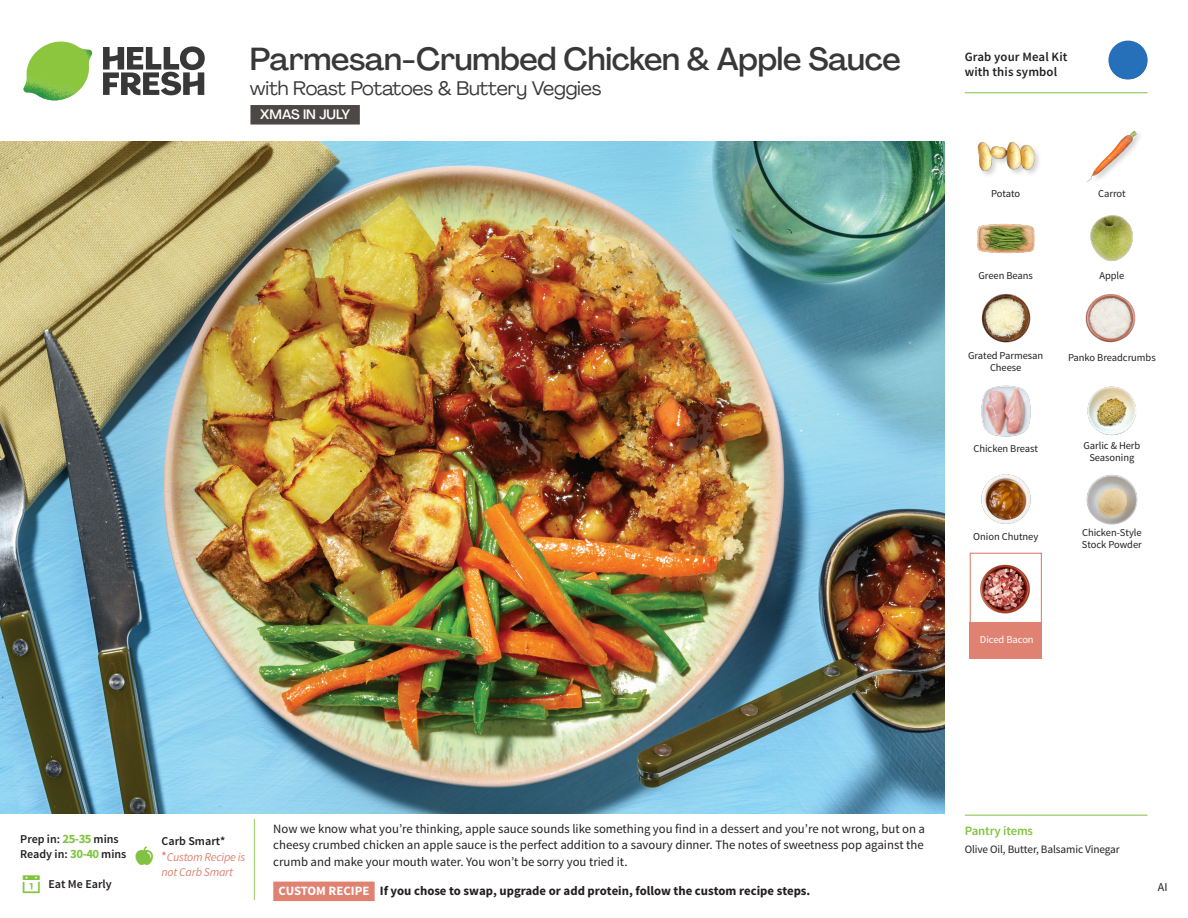
<style>
.page{position:relative;width:1188px;height:918px;background:#fff}
.page>*{position:absolute;margin:0;border:0;box-sizing:border-box;transform-origin:0 0}
._15_Titel_UK{font:500 31.5px "Agrandir";letter-spacing:-.01em;color:#383839}
._15_Titel_UK-2{font:19.5px "Agrandir";letter-spacing:-.01em;color:#383839}
.t1{font:500 13.5px "Agrandir";color:#fff}
.Step_6_Text_AU{font:12.75px/16.5px "Source Sans Pro";color:#231f20;text-align:justify}
.Step_6_Text_AU-2{font:700 12.75px "Source Sans Pro";color:#231f20}
.t2{font:600 12.75px/15px "Source Sans Pro";letter-spacing:.01em;color:#231f20}
._04_Headers_Front{font:600 12.75px "Source Sans Pro";letter-spacing:-.01em;color:#81c340}
._04_Intro{font:600 12px "Source Sans Pro";color:#231f20}
._04_Intro-2{font:italic 12px/14.4px "Source Sans Pro";letter-spacing:-.02em;color:#df8272}
.t3{font:12px "Source Sans Pro";color:#231f20}
._05_Pantry{font:11.25px "Source Sans Pro";letter-spacing:-.01em;color:#231f20}
._18_FRONT_ingredient{font:10.5px/12px "Source Sans Pro";letter-spacing:-.005em;color:#231f20}
._18_FRONT_ingredient-2{font:10.5px "Source Sans Pro";letter-spacing:-.005em;color:#fff}
.s1{font-weight:700;font-size:12.75px;color:#81c340}
.s2{font-weight:600;font-style:normal}
.s3{color:#fff}
</style>
<div class="page">
<svg style="left:103px;top:46px;width:102px;height:49px"></svg>
<img style="left:23px;top:42px;width:69px;height:59px">
<svg style="left:253px;top:818px;width:122px;height:84px"></svg>
<img style="left:0;top:142px;width:945px;height:672px">
<div style="left:970px;top:553px;width:72px;height:72px;border:1px solid #df8272"></div>
<div style="left:970px;top:623px;width:72px;height:36px;background:#df8272"></div>
<img style="left:980px;top:564px;width:50px;height:50px">
<div style="left:250px;top:105px;width:110px;height:20px;background:#4d4846"></div>
<img style="left:981px;top:293px;width:50px;height:50px">
<img style="left:1087px;top:386px;width:49px;height:50px">
<img style="left:981px;top:385px;width:50px;height:52px">
<img style="left:981px;top:474px;width:50px;height:50px">
<img style="left:1085px;top:294px;width:51px;height:49px">
<img style="left:977px;top:224px;width:57px;height:30px">
<img style="left:1090px;top:215px;width:43px;height:46px">
<div style="left:977px;top:141px;width:65px;height:37px;background:#231f20;opacity:.2"></div>
<img style="left:977px;top:141px;width:57px;height:37px">
<img style="left:1086px;top:130px;width:54px;height:52px">
<img style="left:1086px;top:474px;width:52px;height:51px">
<hr style="left:965px;top:815px;width:183px;height:1px;background:#81c340">
<svg style="left:1091px;top:40px;width:57px;height:54px"></svg>
<hr style="left:965px;top:92px;width:183px;height:1px;background:#81c340">
<p class="_15_Titel_UK" style="left:250px;top:40px;width:653px">Parmesan-Crumbed Chicken &amp; Apple Sauce</p>
<p class="_15_Titel_UK-2" style="left:250px;top:76px;width:353px">with Roast Potatoes &amp; Buttery Veggies</p>
<p class="t1" style="left:260px;top:106px;width:91px">XMAS IN JULY</p>
<p class="t2" style="left:965px;top:50px;width:104px">Grab your Meal Kit with this symbol</p>
<p class="_18_FRONT_ingredient" style="left:991px;top:188px;width:31px">Potato</p>
<p class="_18_FRONT_ingredient" style="left:1098px;top:188px;width:29px">Carrot</p>
<p class="_18_FRONT_ingredient" style="left:979px;top:270px;width:56px">Green Beans</p>
<p class="_18_FRONT_ingredient" style="left:1099px;top:270px;width:27px">Apple</p>
<p class="_18_FRONT_ingredient" style="left:968px;top:350px;width:77px">Grated Parmesan</p>
<p class="_18_FRONT_ingredient" style="left:1068px;top:352px;width:89px">Panko Breadcrumbs</p>
<p class="_18_FRONT_ingredient" style="left:990px;top:362px;width:33px">Cheese</p>
<p class="_18_FRONT_ingredient" style="left:974px;top:443px;width:66px">Chicken Breast</p>
<p class="_18_FRONT_ingredient" style="left:973px;top:531px;width:67px">Onion Chutney</p>
<p class="_18_FRONT_ingredient-2" style="left:980px;top:633px;width:55px">Diced Bacon</p>
<p class="_18_FRONT_ingredient" style="left:1083px;top:440px;width:58px;text-align:center">Garlic &amp; Herb<br>Seasoning</p>
<p class="_18_FRONT_ingredient" style="left:1082px;top:527px;width:61px">Chicken-Style<br>Stock Powder</p>
<p class="_04_Intro" style="left:20px;top:831px;width:100px">Prep in: <span class="s1">25-35</span> mins</p>
<p class="_04_Intro" style="left:20px;top:846px;width:108px">Ready in: <span class="s1">30-40</span> mins</p>
<p class="_04_Intro" style="left:48px;top:876px;width:65px">Eat Me Early</p>
<p class="_04_Intro" style="left:162px;top:833px;width:65px">Carb Smart*</p>
<p class="_04_Intro-2" style="left:162px;top:850px;width:85px"><span class="s2">*</span>Custom Recipe is not Carb Smart</p>
<p class="Step_6_Text_AU" style="left:273px;top:821px;width:653px">Now we know what you’re thinking, apple sauce sounds like something you find in a dessert and you’re not wrong, but on a cheesy crumbed chicken an apple sauce is the perfect addition to a savoury dinner. The notes of sweetness pop against the crumb and make your mouth water. You won’t be sorry you tried it.</p>
<p class="Step_6_Text_AU-2" style="left:279px;top:883px;width:533px"><span class="s3">CUSTOM RECIPE</span> If you chose to swap, upgrade or add protein, follow the custom recipe steps.</p>
<p class="_04_Headers_Front" style="left:965px;top:822px;width:70px">Pantry items</p>
<p class="_05_Pantry" style="left:965px;top:842px;width:157px">Olive Oil, Butter, Balsamic Vinegar</p>
<p class="t3" style="left:1158px;top:879px;width:11px">AI</p>
</div>
